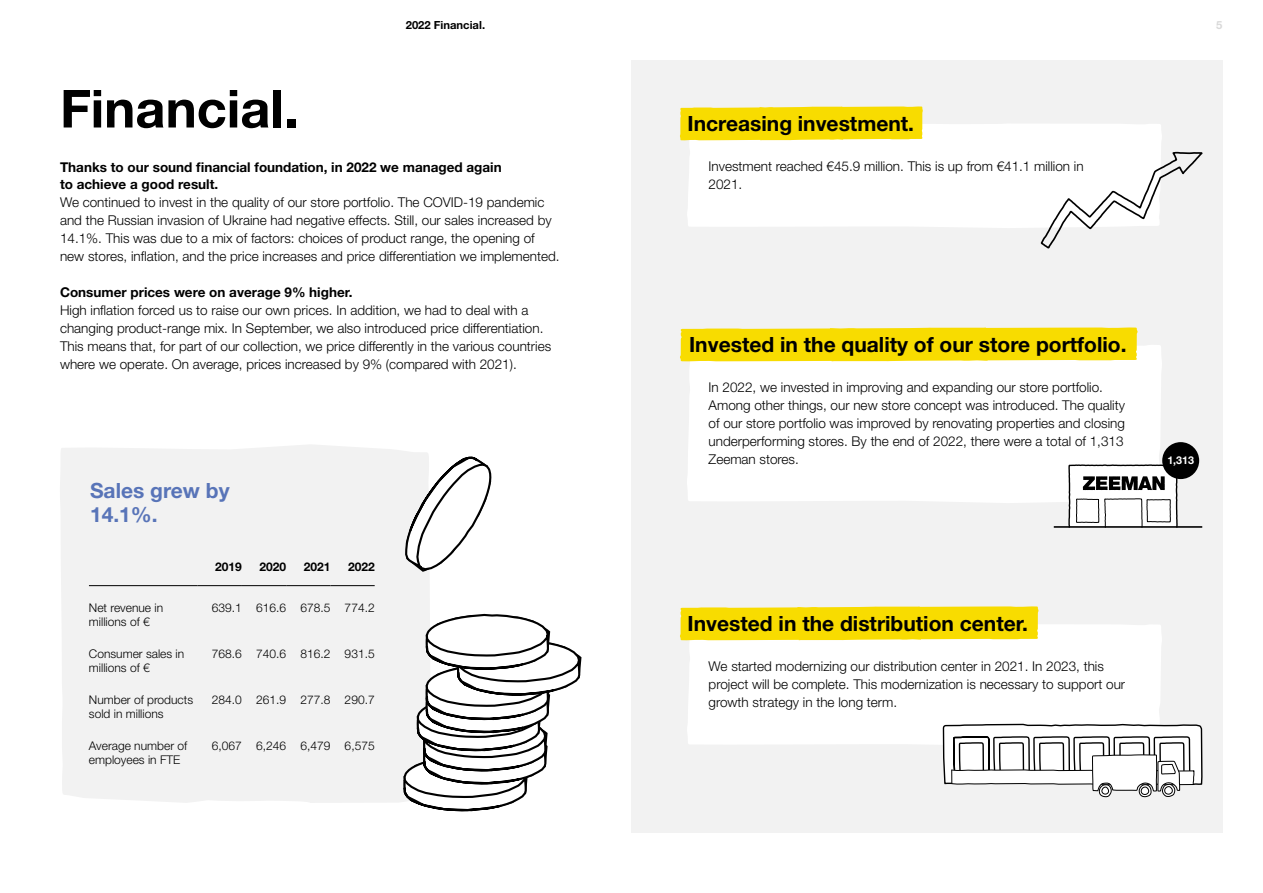
<style>
.page{position:relative;width:1263px;height:893px;background:#fff}
.page>*{position:absolute;margin:0;border:0;box-sizing:border-box;transform-origin:0 0}
.KOP_updater{font:700 52.5px "Helvetica Neue LT Std";color:#000}
.kopje_in_gele_balk{font:700 21px "Helvetica Neue LT Std";color:#000}
.DIGI_-_Tussenkop_A{font:700 21px/24px "Helvetica Neue LT Std";color:#5874b8}
.DIGI_-_platte_tekst{font:300 13.5px/18px "Helvetica Neue LT Std";color:#000}
._2021_in_beeld_kopje{font:700 13.5px "Helvetica Neue LT Std";color:#000}
.DIGI_-_platte_tekst-2{font:700 13.5px "Helvetica Neue LT Std";color:#000}
.Grafiek__pag_12{font:300 12px/13.5px "Helvetica Neue LT Std";color:#000}
.Grafiek__pag_12-2{font:700 12px "Helvetica Neue LT Std";color:#000}
.t1{font:700 11.25px "Helvetica Neue LT Std";color:#000}
.t2{font:700 11.25px "Helvetica Neue LT Std";color:#d9d9d9}
.DIGI_-_platte_tekst-3{font:700 10.8px "Helvetica Neue LT Std";color:#fff}
</style>
<div class="page">
<div style="left:631px;top:60px;width:591px;height:773px;background:#f2f2f2"></div>
<div style="left:687px;top:124px;width:475px;height:104px;background:#fff"></div>
<svg style="left:1040px;top:152px;width:163px;height:97px"></svg>
<div style="left:687px;top:345px;width:475px;height:156px;background:#fff"></div>
<div style="left:1162px;top:442px;width:37px;height:37px;background:#000;border-radius:50%"></div>
<hr style="left:1054px;top:526px;width:148px;height:2px;background:#000">
<div style="left:687px;top:640px;width:265px;height:104px;background:#fff"></div>
<svg style="left:952px;top:400px;width:239px;height:323px"></svg>
<svg style="left:942px;top:723px;width:261px;height:75px"></svg>
<div style="left:60px;top:445px;width:368px;height:358px;background:#f2f2f2"></div>
<hr style="left:89px;top:585px;width:109px;height:1px;background:#000">
<hr style="left:198px;top:585px;width:44px;height:1px;background:#000">
<hr style="left:242px;top:585px;width:44px;height:1px;background:#000">
<hr style="left:286px;top:585px;width:44px;height:1px;background:#000">
<hr style="left:330px;top:585px;width:45px;height:1px;background:#000">
<svg style="left:402px;top:456px;width:180px;height:356px"></svg>
<div style="left:680px;top:106px;width:243px;height:34px;background:#f8dc00"></div>
<div style="left:680px;top:327px;width:458px;height:34px;background:#f8dc00"></div>
<div style="left:680px;top:606px;width:358px;height:34px;background:#f8dc00"></div>
<p class="KOP_updater" style="left:60px;top:76px;width:240px">Financial.</p>
<p class="t1" style="left:406px;top:18px;width:81px">2022 Financial.</p>
<p class="t2" style="left:1216px;top:18px;width:8px">5</p>
<p class="kopje_in_gele_balk" style="left:688px;top:110px;width:228px">Increasing investment.</p>
<p class="_2021_in_beeld_kopje" style="left:60px;top:159px;width:443px">Thanks to our sound financial foundation, in 2022 we managed again</p>
<p class="_2021_in_beeld_kopje" style="left:60px;top:176px;width:160px">to achieve a good result.</p>
<p class="DIGI_-_platte_tekst" style="left:60px;top:193px;width:501px">We continued to invest in the quality of our store portfolio. The COVID-19 pandemic and the Russian invasion of Ukraine had negative effects. Still, our sales increased by 14.1%. This was due to a mix of factors: choices of product range, the opening of new stores, inflation, and the price increases and price differentiation we implemented.</p>
<p class="DIGI_-_platte_tekst-2" style="left:60px;top:284px;width:294px">Consumer prices were on average 9% higher.</p>
<p class="DIGI_-_platte_tekst" style="left:60px;top:301px;width:493px">High inflation forced us to raise our own prices. In addition, we had to deal with a changing product-range mix. In September, we also introduced price differentiation.<br>This means that, for part of our collection, we price differently in the various countries where we operate. On average, prices increased by 9% (compared with 2021).</p>
<p class="DIGI_-_Tussenkop_A" style="left:90px;top:478px;width:141px">Sales grew by<br>14.1%.</p>
<p class="Grafiek__pag_12-2" style="left:215px;top:559px;width:28px">2019</p>
<p class="Grafiek__pag_12-2" style="left:259px;top:559px;width:28px">2020</p>
<p class="Grafiek__pag_12-2" style="left:304px;top:559px;width:28px">2021</p>
<p class="Grafiek__pag_12-2" style="left:348px;top:559px;width:28px">2022</p>
<p class="Grafiek__pag_12" style="left:89px;top:601px;width:76px">Net revenue in millions of €</p>
<p class="Grafiek__pag_12" style="left:212px;top:601px;width:32px">639.1</p>
<p class="Grafiek__pag_12" style="left:256px;top:601px;width:32px">616.6</p>
<p class="Grafiek__pag_12" style="left:300px;top:601px;width:32px">678.5</p>
<p class="Grafiek__pag_12" style="left:345px;top:601px;width:32px">774.2</p>
<p class="Grafiek__pag_12" style="left:89px;top:647px;width:97px">Consumer sales in millions of €</p>
<p class="Grafiek__pag_12" style="left:212px;top:647px;width:32px">768.6</p>
<p class="Grafiek__pag_12" style="left:256px;top:647px;width:32px">740.6</p>
<p class="Grafiek__pag_12" style="left:300px;top:647px;width:32px">816.2</p>
<p class="Grafiek__pag_12" style="left:345px;top:647px;width:32px">931.5</p>
<p class="Grafiek__pag_12" style="left:89px;top:693px;width:106px">Number of products sold in millions</p>
<p class="Grafiek__pag_12" style="left:212px;top:693px;width:32px">284.0</p>
<p class="Grafiek__pag_12" style="left:256px;top:693px;width:32px">261.9</p>
<p class="Grafiek__pag_12" style="left:300px;top:693px;width:32px">277.8</p>
<p class="Grafiek__pag_12" style="left:345px;top:693px;width:32px">290.7</p>
<p class="Grafiek__pag_12" style="left:89px;top:739px;width:100px">Average number of employees in FTE</p>
<p class="Grafiek__pag_12" style="left:212px;top:739px;width:32px">6,067</p>
<p class="Grafiek__pag_12" style="left:256px;top:739px;width:32px">6,246</p>
<p class="Grafiek__pag_12" style="left:300px;top:739px;width:32px">6,479</p>
<p class="Grafiek__pag_12" style="left:345px;top:739px;width:32px">6,575</p>
<p class="DIGI_-_platte_tekst" style="left:709px;top:157px;width:377px">Investment reached €45.9 million. This is up from €41.1 million in<br>2021.</p>
<p class="kopje_in_gele_balk" style="left:689px;top:331px;width:439px">Invested in the quality of our store portfolio.</p>
<p class="DIGI_-_platte_tekst" style="left:709px;top:378px;width:418px">In 2022, we invested in improving and expanding our store portfolio.<br>Among other things, our new store concept was introduced. The quality of our store portfolio was improved by renovating properties and closing underperforming stores. By the end of 2022, there were a total of 1,313<br>Zeeman stores.</p>
<p class="DIGI_-_platte_tekst-3" style="left:1167px;top:454px;width:28px">1,313</p>
<p class="kopje_in_gele_balk" style="left:688px;top:610px;width:342px">Invested in the distribution center.</p>
<p class="DIGI_-_platte_tekst" style="left:709px;top:657px;width:418px">We started modernizing our distribution center in 2021. In 2023, this project will be complete. This modernization is necessary to support our growth strategy in the long term.</p>
</div>
